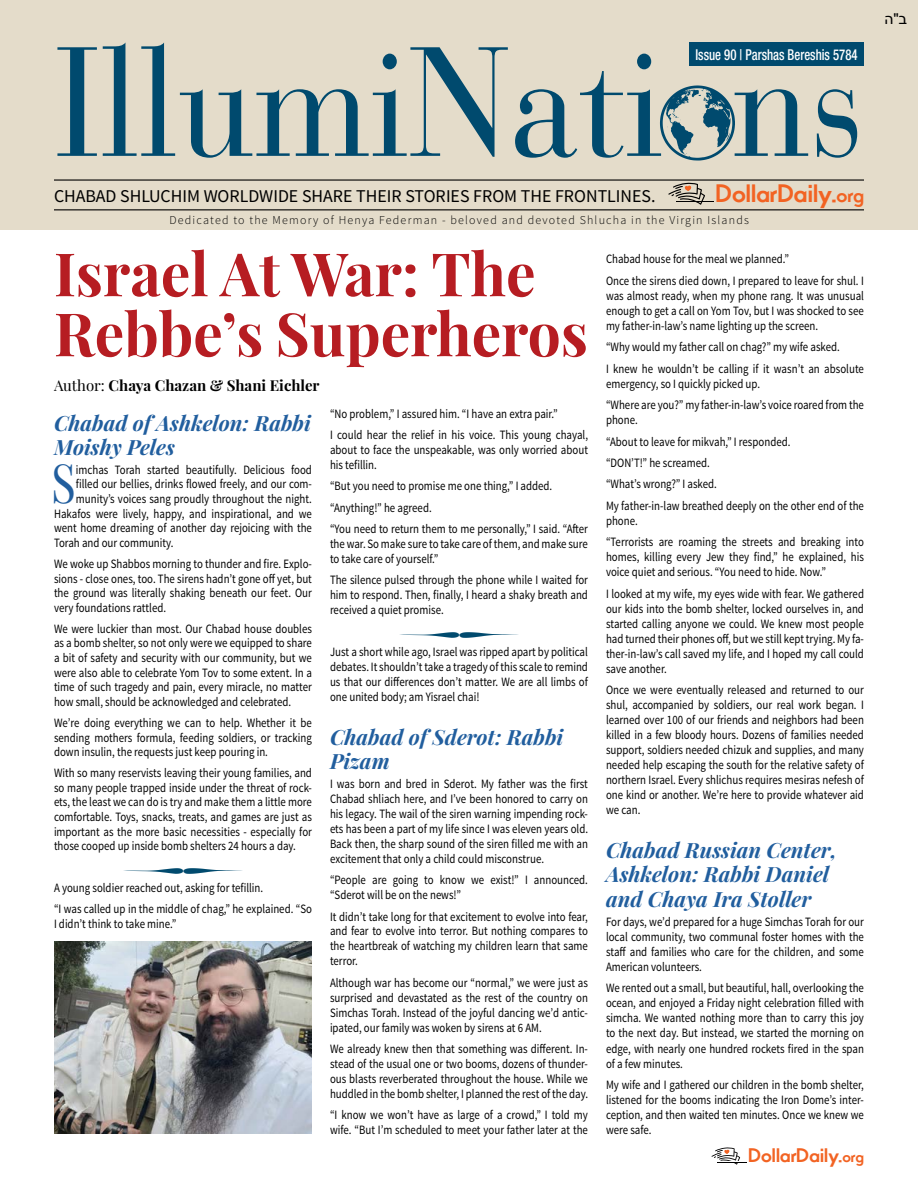
<style>
.page{position:relative;width:918px;height:1188px;background:#fff}
.page>*{position:absolute;margin:0;border:0;box-sizing:border-box;transform-origin:0 0}
.t1{font:154.2px "Bauer Bodoni Std";color:#004a6e;scale:.9 1}
.t2{font:700 60px/60px "Playfair Display";color:#b61d22}
.t3{font:54px "Playfair Display";color:#215e9e;scale:.85 1}
.t4{font:700 24px "Movement";letter-spacing:-.005em;color:#f26323}
.Sub2{font:italic 700 21px/24.5px "Playfair Display";color:#215e9e}
.t5{font:700 18.6px "Movement";letter-spacing:-.005em;color:#f26323}
.t6{font:18px "Source Sans Pro";color:#000}
.t7{font:700 15px "Playfair Display";color:#000}
.t8{font:500 condensed 15px "Helvetica Neue LT Std";color:#fff;scale:.85 1}
.t9{font:15px "Arial";color:#000}
.t10{font:12.75px/15px "Source Sans Pro";color:#000;text-align:justify;scale:.85 1}
.t11{font:300 12px "Source Sans Pro";letter-spacing:.1em;color:#000}
.s1{color:#e4dcca}
.s2{font-size:19.05px}
.s3{font-weight:400}
.s4{font-size:14.85px}
</style>
<div class="page">
<div style="left:0;top:0;width:918px;height:230px;background:#e4dcca"></div>
<hr style="left:54px;top:179px;width:810px;height:2px;background:#000">
<hr style="left:54px;top:209px;width:810px;height:1px;background:#000">
<div style="left:689px;top:43px;width:175px;height:23px;background:#004a6e"></div>
<svg style="left:668px;top:183px;width:37px;height:22px"></svg>
<hr style="left:676px;top:201px;width:37px;height:1px;background:#000">
<svg style="left:712px;top:1147px;width:28px;height:18px"></svg>
<hr style="left:717px;top:1161px;width:30px;height:1px;background:#fff">
<hr style="left:717px;top:1162px;width:30px;height:1px;background:#000">
<svg style="left:660px;top:85px;width:75px;height:76px"></svg>
<img style="left:54px;top:942px;width:258px;height:192px">
<p class="t1" style="left:54px;top:11px;width:902px">IllumiNati<span class="s1">o</span>ns</p>
<p class="t6" style="left:54px;top:185px;width:603px">CHABAD SHLUCHIM WORLDWIDE SHARE THEIR STORIES FROM THE FRONTLINES.</p>
<p class="t8" style="left:695px;top:45px;width:192px">Issue 90 | Parshas Bereshis 5784</p>
<p class="t4" style="left:716px;top:178px;width:150px">DollarDaily.<span class="s2">org</span></p>
<p class="t11" style="left:169px;top:213px;width:581px">Dedicated to the Memory of Henya Federman - beloved and devoted Shlucha in the Virgin Islands</p>
<p class="t2" style="left:54px;top:243px;width:535px">Israel At War: The<br>Rebbe’s Superheros</p>
<p class="t7" style="left:54px;top:376px;width:267px"><span class="s3">Author:</span> Chaya Chazan &amp; Shani Eichler</p>
<p class="Sub2" style="left:54px;top:410px;width:258px;line-height:24px">Chabad of Ashkelon: Rabbi<br>Moishy Peles</p>
<p class="t3" style="left:51px;top:449px;width:31px">S</p>
<p class="t10" style="left:76px;top:462px;width:279px">imchas Torah started beautifully. Delicious food</p>
<p class="t10" style="left:76px;top:477px;width:279px">filled our bellies, drinks flowed freely, and our com-</p>
<p class="t10" style="left:76px;top:492px;width:279px">munity’s voices sang proudly throughout the night.</p>
<p class="t10" style="left:54px;top:506px;width:305px">Hakafos were lively, happy, and inspirational, and we</p>
<p class="t10" style="left:54px;top:521px;width:305px">went home dreaming of another day rejoicing with the</p>
<p class="t10" style="left:54px;top:535px;width:142px">Torah and our community.</p>
<p class="t10" style="left:54px;top:557px;width:305px">We woke up Shabbos morning to thunder and fire. Explo&shy;sions - close ones, too. The sirens hadn’t gone off yet, but the ground was literally shaking beneath our feet. Our very foundations rattled.</p>
<p class="t10" style="left:54px;top:621px;width:305px">We were luckier than most. Our Chabad house doubles as a bomb shelter, so not only were we equipped to share a bit of safety and security with our community, but we were also able to celebrate Yom Tov to some extent. In a time of such tragedy and pain, every miracle, no matter how small, should be acknowledged and celebrated.</p>
<p class="t10" style="left:54px;top:716px;width:305px">We’re doing everything we can to help. Whether it be sending mothers formula, feeding soldiers, or tracking down insulin, the requests just keep pouring in.</p>
<p class="t10" style="left:54px;top:766px;width:305px;line-height:14.5px">With so many reservists leaving their young families, and so many people trapped inside under the threat of rock&shy;ets, the least we can do is try and make them a little more comfortable. Toys, snacks, treats, and games are just as important as the more basic necessities - especially for those cooped up inside bomb shelters 24 hours a day.</p>
<p class="t10" style="left:54px;top:880px;width:248px">A young soldier reached out, asking for tefillin.</p>
<p class="t10" style="left:54px;top:902px;width:305px">“I was called up in the middle of chag,” he explained. “So<br>I didn’t think to take mine.”</p>
<p class="t10" style="left:330px;top:406px;width:270px">“No problem,” I assured him. “I have an extra pair.”</p>
<p class="t10" style="left:330px;top:428px;width:305px">I could hear the relief in his voice. This young chayal, about to face the unspeakable, was only worried about his tefillin.</p>
<p class="t10" style="left:330px;top:479px;width:263px">“But you need to promise me one thing,” I added.</p>
<p class="t10" style="left:330px;top:500px;width:121px">“Anything!” he agreed.</p>
<p class="t10" style="left:330px;top:521px;width:305px">“You need to return them to me personally,” I said. “After the war. So make sure to take care of them, and make sure to take care of yourself.”</p>
<p class="t10" style="left:330px;top:573px;width:305px">The silence pulsed through the phone while I waited for him to respond. Then, finally, I heard a shaky breath and received a quiet promise.</p>
<p class="t10" style="left:330px;top:645px;width:305px">Just a short while ago, Israel was ripped apart by political debates. It shouldn’t take a tragedy of this scale to remind us that our differences don’t matter. We are all limbs of</p>
<p class="t10" style="left:330px;top:690px;width:177px">one united body; am Yisrael chai!</p>
<p class="Sub2" style="left:330px;top:724px;width:235px">Chabad of Sderot: Rabbi<br>Pizam</p>
<p class="t10" style="left:330px;top:777px;width:305px">I was born and bred in Sderot. My father was the first Chabad shliach here, and I’ve been honored to carry on his legacy. The wail of the siren warning impending rock&shy;ets has been a part of my life since I was eleven years old.<br>Back then, the sharp sound of the siren filled me with an excitement that only a child could misconstrue.</p>
<p class="t10" style="left:330px;top:873px;width:305px">“People are going to know we exist!” I announced. “Sderot will be on the news!”</p>
<p class="t10" style="left:330px;top:909px;width:305px">It didn’t take long for that excitement to evolve into fear, and fear to evolve into terror. But nothing compares to the heartbreak of watching my children learn that same terror.</p>
<p class="t10" style="left:330px;top:975px;width:305px">Although war has become our “normal,” we were just as surprised and devastated as the rest of the country on Simchas Torah. Instead of the joyful dancing we’d antic&shy;ipated, our family was woken by sirens at 6 AM.</p>
<p class="t10" style="left:330px;top:1041px;width:305px">We already knew then that something was different. In&shy;stead of the usual one or two booms, dozens of thunder&shy;ous blasts reverberated throughout the house. While we huddled in the bomb shelter, I planned the rest of the day.</p>
<p class="t10" style="left:330px;top:1108px;width:305px">“I know we won’t have as large of a crowd,” I told my wife. “But I’m scheduled to meet your father later at the</p>
<p class="t10" style="left:606px;top:252px;width:217px">Chabad house for the meal we planned.”</p>
<p class="t10" style="left:606px;top:273px;width:305px">Once the sirens died down, I prepared to leave for shul. I was almost ready, when my phone rang. It was unusual enough to get a call on Yom Tov, but I was shocked to see my father-in-law’s name lighting up the screen.</p>
<p class="t10" style="left:606px;top:340px;width:277px">“Why would my father call on chag?” my wife asked.</p>
<p class="t10" style="left:606px;top:361px;width:305px">I knew he wouldn’t be calling if it wasn’t an absolute emergency, so I quickly picked up.</p>
<p class="t10" style="left:606px;top:398px;width:305px">“Where are you?” my father-in-law’s voice roared from the phone.</p>
<p class="t10" style="left:606px;top:434px;width:219px">“About to leave for mikvah,” I responded.</p>
<p class="t10" style="left:606px;top:455px;width:124px">“DON’T!” he screamed.</p>
<p class="t10" style="left:606px;top:477px;width:132px">“What’s wrong?” I asked.</p>
<p class="t10" style="left:606px;top:498px;width:305px">My father-in-law breathed deeply on the other end of the phone.</p>
<p class="t10" style="left:606px;top:535px;width:305px">“Terrorists are roaming the streets and breaking into homes, killing every Jew they find,” he explained, his voice quiet and serious. “You need to hide. Now.”</p>
<p class="t10" style="left:606px;top:586px;width:305px">I looked at my wife, my eyes wide with fear. We gathered our kids into the bomb shelter, locked ourselves in, and started calling anyone we could. We knew most people had turned their phones off, but we still kept trying. My fa&shy;ther-in-law’s call saved my life, and I hoped my call could save another.</p>
<p class="t10" style="left:606px;top:683px;width:305px">Once we were eventually released and returned to our shul, accompanied by soldiers, our real work began. I learned over 100 of our friends and neighbors had been killed in a few bloody hours. Dozens of families needed support, soldiers needed chizuk and supplies, and many needed help escaping the south for the relative safety of northern Israel. Every shlichus requires mesiras nefesh of one kind or another. We’re here to provide whatever aid we can.</p>
<p class="Sub2" style="left:606px;top:837px;width:232px">Chabad Russian Center,<br>Ashkelon: Rabbi Daniel and Chaya Ira Stoller</p>
<p class="t10" style="left:606px;top:914px;width:305px">For days, we’d prepared for a huge Simchas Torah for our local community, two communal foster homes with the staff and families who care for the children, and some American volunteers.</p>
<p class="t10" style="left:606px;top:981px;width:305px">We rented out a small, but beautiful, hall, overlooking the ocean, and enjoyed a Friday night celebration filled with simcha. We wanted nothing more than to carry this joy to the next day. But instead, we started the morning on edge, with nearly one hundred rockets fired in the span of a few minutes.</p>
<p class="t10" style="left:606px;top:1077px;width:305px">My wife and I gathered our children in the bomb shelter, listened for the booms indicating the Iron Dome’s inter&shy;ception, and then waited ten minutes. Once we knew we were safe.</p>
<p class="t5" style="left:749px;top:1144px;width:117px">DollarDaily.<span class="s4">org</span></p>
<p class="t9" style="left:884px;top:9px;width:24px">ה ב"</p>
</div>
